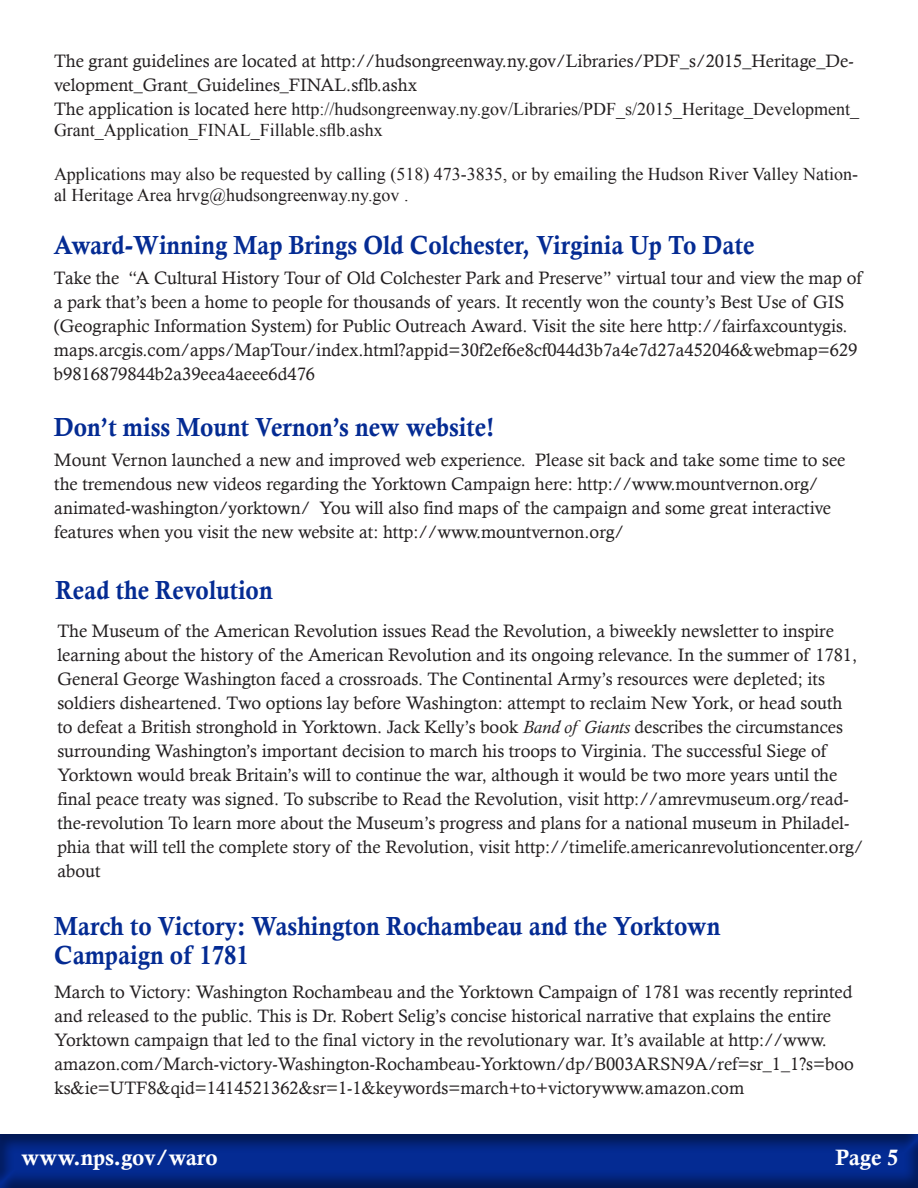
<style>
.page{position:relative;width:918px;height:1188px;background:#fff}
.page>*{position:absolute;margin:0;border:0;box-sizing:border-box;transform-origin:0 0}
.t1{font:26.1px "Calis MT Bol";color:#042b93;scale:.93 1}
.t2{font:22.2px "Calis MT Bol";color:#fff}
.t3{font:18px/24px "Calisto";color:#231f20}
.t4{font:18px/21.6px "Times New Roman";color:#231f20}
.s1{font-family:"Calisto"}
.s2{font-style:italic}
</style>
<div class="page">
<div style="left:0;top:1133px;width:918px;height:55px;background:#231f20;opacity:.5"></div>
<p class="t3" style="left:54px;top:48px;width:801px">The grant guidelines are located at http://hudsongreenway.ny.gov/Libraries/PDF_s/2015_Heritage_De&shy;velopment_Grant_Guidelines_FINAL.sflb.ashx</p>
<p class="t4" style="left:54px;top:98px;width:807px"><span class="s1">The application is located here</span> http://hudsongreenway.ny.gov/Libraries/PDF_s/2015_Heritage_Development_<br>Grant_Application_FINAL_Fillable.sflb.ashx</p>
<p class="t4" style="left:54px;top:163px;width:805px">Applications may also be requested by calling (518) 473-3835, or by emailing the Hudson River Valley Nation&shy;al Heritage Area hrvg@hudsongreenway.ny.gov .</p>
<p class="t1" style="left:54px;top:230px;width:755px">Award-Winning Map Brings Old Colchester, Virginia Up To Date</p>
<p class="t3" style="left:54px;top:266px;width:809px">Take the “A Cultural History Tour of Old Colchester Park and Preserve” virtual tour and view the map of a park that’s been a home to people for thousands of years. It recently won the county’s Best Use of GIS (Geographic Information System) for Public Outreach Award. Visit the site here http://fairfaxcountygis. maps.arcgis.com/apps/MapTour/index.html?appid=30f2ef6e8cf044d3b7a4e7d27a452046&amp;webmap=629 b9816879844b2a39eea4aeee6d476</p>
<p class="t1" style="left:54px;top:412px;width:475px">Don’t miss Mount Vernon’s new website!</p>
<p class="t3" style="left:54px;top:448px;width:793px">Mount Vernon launched a new and improved web experience. Please sit back and take some time to see the tremendous new videos regarding the Yorktown Campaign here: http://www.mountvernon.org/ animated-washington/yorktown/ You will also find maps of the campaign and some great interactive features when you visit the new website at: http://www.mountvernon.org/</p>
<p class="t1" style="left:56px;top:575px;width:235px">Read the Revolution</p>
<p class="t3" style="left:57px;top:618px;width:808px">The Museum of the American Revolution issues Read the Revolution, a biweekly newsletter to inspire learning about the history of the American Revolution and its ongoing relevance. In the summer of 1781, General George Washington faced a crossroads. The Continental Army’s resources were depleted; its soldiers disheartened. Two options lay before Washington: attempt to reclaim New York, or head south<br>to defeat a British stronghold in Yorktown. Jack Kelly’s book <span class="s2">Band of Giants</span> describes the circumstances surrounding Washington’s important decision to march his troops to Virginia. The successful Siege of Yorktown would break Britain’s will to continue the war, although it would be two more years until the final peace treaty was signed. To subscribe to Read the Revolution, visit http://amrevmuseum.org/read&shy;the-revolution To learn more about the Museum’s progress and plans for a national museum in Philadel&shy;phia that will tell the complete story of the Revolution, visit http://timelife.americanrevolutioncenter.org/ about</p>
<p class="t1" style="left:54px;top:911px;width:718px">March to Victory: Washington Rochambeau and the Yorktown</p>
<p class="t1" style="left:54px;top:940px;width:211px">Campaign of 1781</p>
<p class="t3" style="left:54px;top:979px;width:801px">March to Victory: Washington Rochambeau and the Yorktown Campaign of 1781 was recently reprinted and released to the public. This is Dr. Robert Selig’s concise historical narrative that explains the entire Yorktown campaign that led to the final victory in the revolutionary war. It’s available at http://www. amazon.com/March-victory-Washington-Rochambeau-Yorktown/dp/B003ARSN9A/ref=sr_1_1?s=boo ks&amp;ie=UTF8&amp;qid=1414521362&amp;sr=1-1&amp;keywords=march+to+victorywww.amazon.com</p>
<p class="t2" style="left:21px;top:1145px;width:198px">www.nps.gov/waro</p>
<p class="t2" style="left:836px;top:1145px;width:64px">Page 5</p>
</div>
